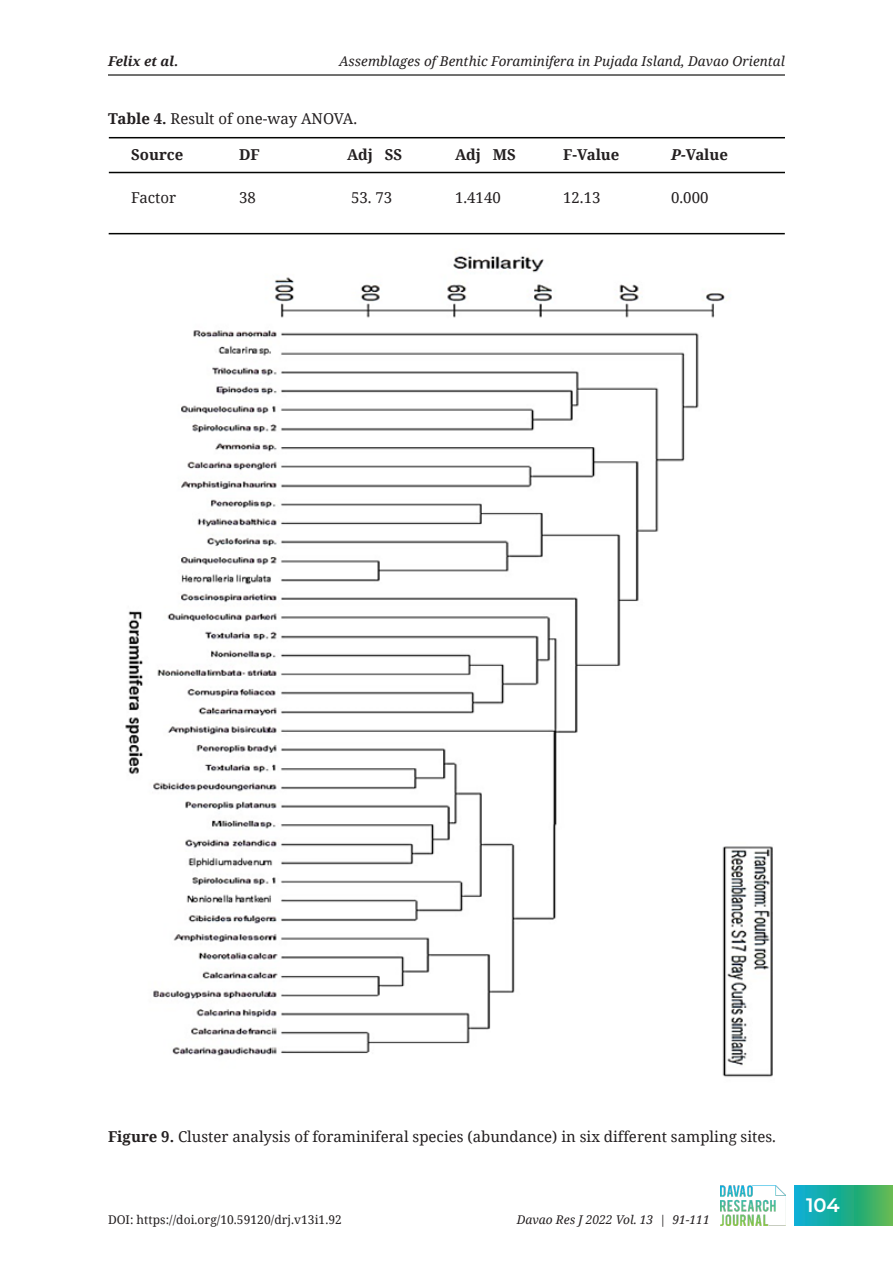
<style>
.page{position:relative;width:893px;height:1263px;background:#fff}
.page>*{position:absolute;margin:0;border:0;box-sizing:border-box;transform-origin:0 0}
.t1{font:600 19.5px "Montserrat";color:#fff}
.t2{font:15px "Noto Serif";color:#231f20}
.t3{font:700 15px "Noto Serif";color:#231f20}
.t4{font:italic 13.5px "Noto Serif";letter-spacing:.005em;color:#231f20}
.t5{font:italic 700 13.5px "Noto Serif";color:#231f20}
.t6{font:12px "Noto Serif";letter-spacing:.005em;color:#231f20}
.t7{font:italic 12px "Noto Serif";color:#231f20}
.s1{font-weight:700}
.s2{font-style:italic}
</style>
<div class="page">
<hr style="left:109px;top:137px;width:676px;height:1px;background:#040503">
<hr style="left:109px;top:172px;width:676px;height:1px;background:#040503">
<hr style="left:109px;top:233px;width:676px;height:1px;background:#040503">
<hr style="left:108px;top:74px;width:677px;height:2px;background:#040503">
<svg style="left:795px;top:1185px;width:98px;height:41px;background:#26af8e"></svg>
<img style="left:721px;top:1185px;width:64px;height:41px">
<img style="left:125px;top:256px;width:648px;height:821px">
<p class="t5" style="left:108px;top:52px;width:72px">Felix et al.</p>
<p class="t4" style="left:339px;top:52px;width:447px">Assemblages of Benthic Foraminifera in Pujada Island, Davao Oriental</p>
<p class="t2" style="left:108px;top:108px;width:251px"><span class="s1">Table 4.</span> Result of one-way ANOVA.</p>
<p class="t3" style="left:131px;top:144px;width:54px">Source</p>
<p class="t3" style="left:239px;top:144px;width:22px">DF</p>
<p class="t3" style="left:347px;top:144px;width:57px">Adj SS</p>
<p class="t3" style="left:455px;top:144px;width:62px">Adj MS</p>
<p class="t3" style="left:563px;top:144px;width:58px">F-Value</p>
<p class="t3" style="left:671px;top:144px;width:59px"><span class="s2">P-</span>Value</p>
<p class="t2" style="left:131px;top:188px;width:47px">Factor</p>
<p class="t2" style="left:239px;top:188px;width:18px">38</p>
<p class="t2" style="left:351px;top:188px;width:43px">53. 73</p>
<p class="t2" style="left:455px;top:188px;width:47px">1.4140</p>
<p class="t2" style="left:563px;top:188px;width:39px">12.13</p>
<p class="t2" style="left:671px;top:188px;width:39px">0.000</p>
<p class="t2" style="left:108px;top:1126px;width:669px"><span class="s1">Figure 9.</span> Cluster analysis of foraminiferal species (abundance) in six different sampling sites.</p>
<p class="t6" style="left:108px;top:1211px;width:235px">DOI: https://doi.org/10.59120/drj.v13i1.92</p>
<p class="t7" style="left:517px;top:1211px;width:194px">Davao Res J 2022 Vol. 13 | 91-111</p>
<p class="t1" style="left:806px;top:1191px;width:35px">104</p>
</div>
